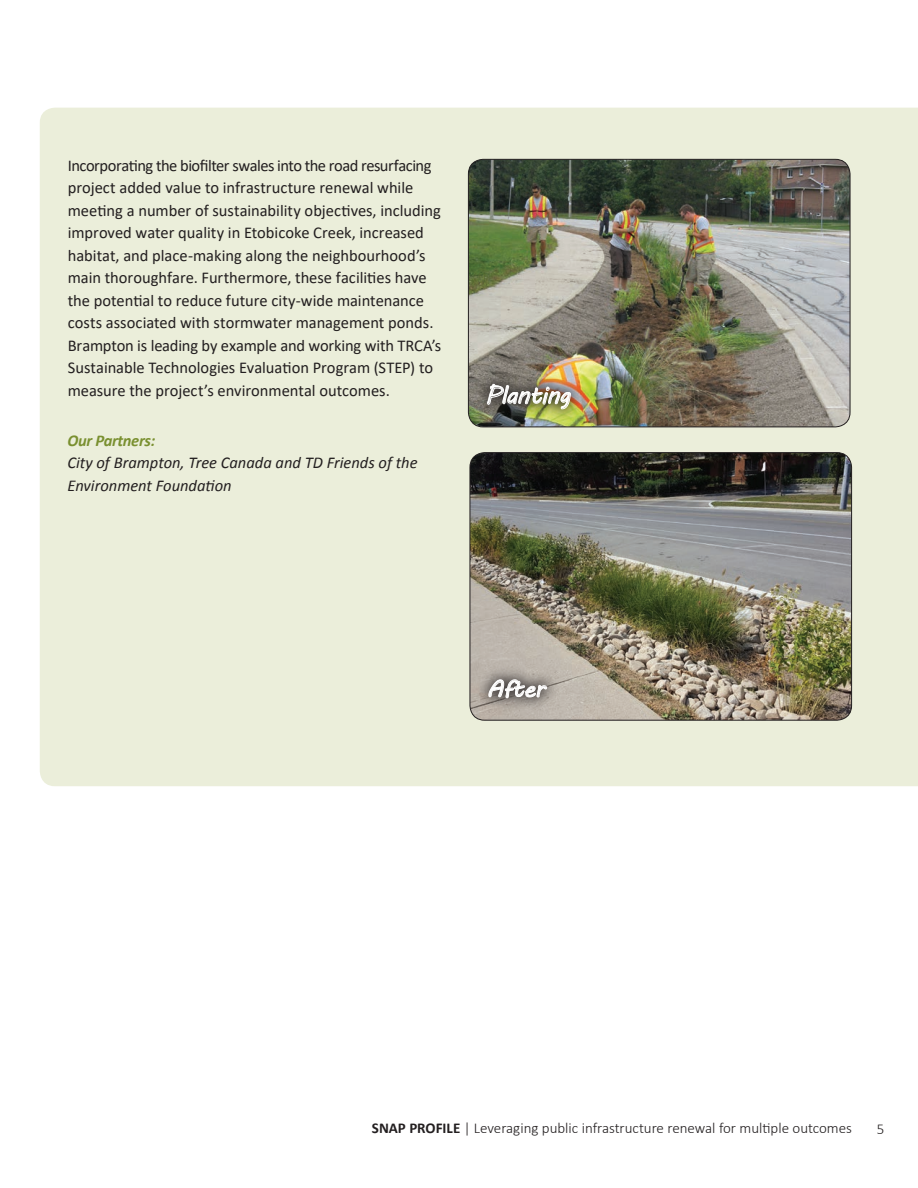
<style>
.page{position:relative;width:918px;height:1188px;background:#fff}
.page>*{position:absolute;margin:0;border:0;box-sizing:border-box;transform-origin:0 0}
.t1{font:24px "MV Boli";letter-spacing:-.03em;color:#fff}
.t2{font:16.5px/22.5px "Calibri";letter-spacing:-.005em;color:#231f20}
.t3{font:italic 16.5px/22.5px "Calibri";color:#231f20}
.t4{font:italic 700 16.5px "Calibri";letter-spacing:-.02em;color:#7a9030}
.t5{font:300 15px "Calibri";color:#231f20}
.s1{font-weight:700}
</style>
<div class="page">
<div style="left:40px;top:108px;width:878px;height:678px;background:#ebeeda"></div>
<img style="left:468px;top:159px;width:382px;height:268px">
<div style="left:468px;top:159px;width:382px;height:268px;border:1px solid #231f20;border-radius:15px"></div>
<div style="left:473px;top:370px;width:112px;height:53px;background:#231f20;opacity:.75"></div>
<svg style="left:487px;top:384px;width:84px;height:25px;background:#888474"></svg>
<img style="left:470px;top:453px;width:382px;height:267px">
<div style="left:470px;top:452px;width:382px;height:269px;border:1px solid #231f20;border-radius:15px"></div>
<div style="left:475px;top:665px;width:86px;height:47px;background:#231f20;opacity:.75"></div>
<svg style="left:489px;top:680px;width:58px;height:18px"></svg>
<p class="t2" style="left:68px;top:153px;width:375px">Incorporating the biofilter swales into the road resurfacing project added value to infrastructure renewal while meeting a number of sustainability objectives, including improved water quality in Etobicoke Creek, increased habitat, and place-making along the neighbourhood’s main thoroughfare. Furthermore, these facilities have the potential to reduce future city-wide maintenance costs associated with stormwater management ponds.<br>Brampton is leading by example and working with TRCA’s Sustainable Technologies Evaluation Program (STEP) to measure the project’s environmental outcomes.</p>
<p class="t4" style="left:68px;top:430px;width:89px">Our Partners:</p>
<p class="t3" style="left:68px;top:451px;width:352px">City of Brampton, Tree Canada and TD Friends of the<br>Environment Foundation</p>
<h1 class="t1" style="left:485px;top:379px;width:87px">Planting</h1>
<h1 class="t1" style="left:487px;top:672px;width:59px">After</h1>
<p class="t5" style="left:372px;top:1119px;width:482px"><span class="s1">SNAP PROFILE</span> | Leveraging public infrastructure renewal for multiple outcomes</p>
<p class="t5" style="left:877px;top:1120px;width:9px">5</p>
</div>
